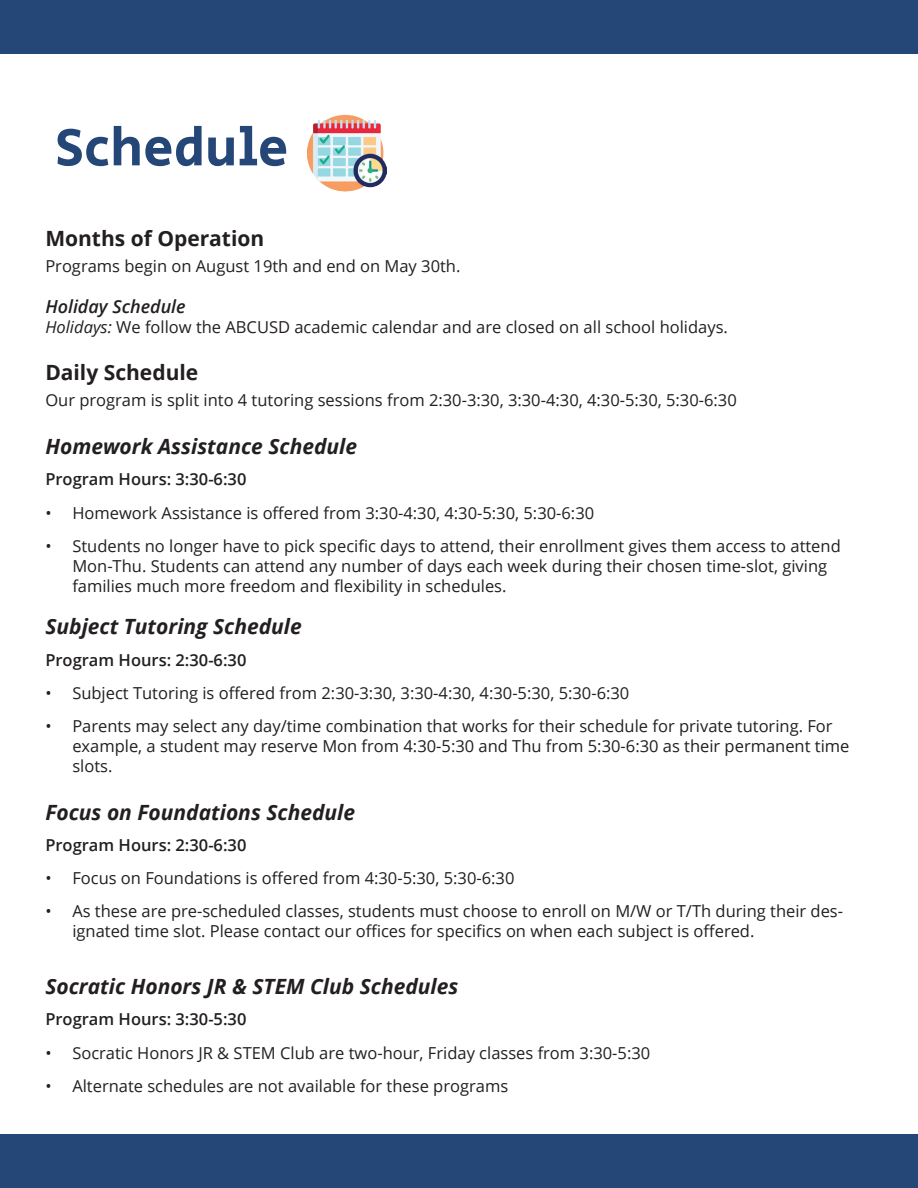
<style>
.page{position:relative;width:918px;height:1188px;background:#fff}
.page>*{position:absolute;margin:0;border:0;box-sizing:border-box;transform-origin:0 0}
.t1{font:54px "Secular One";color:#244777}
.t2{font:italic 700 21px "Open Sans";color:#231f20}
.t3{font:700 21px "Open Sans";color:#231f20}
.t4{font:italic 600 18px "Open Sans";color:#231f20}
.t5{font:16.5px/19.8px "Open Sans";color:#231f20}
.t6{font:600 16.5px "Open Sans";color:#231f20}
.s1{font-style:italic}
</style>
<div class="page">
<div style="left:0;top:0;width:918px;height:54px;background:#244777"></div>
<div style="left:0;top:1134px;width:918px;height:54px;background:#244777"></div>
<img style="left:308px;top:114px;width:79px;height:78px">
<h1 class="t1" style="left:55px;top:110px;width:235px">Schedule</h1>
<p class="t3" style="left:45px;top:224px;width:220px">Months of Operation</p>
<p class="t5" style="left:45px;top:256px;width:417px">Programs begin on August 19th and end on May 30th.</p>
<p class="t4" style="left:45px;top:294px;width:142px">Holiday Schedule</p>
<p class="t5" style="left:45px;top:317px;width:684px"><span class="s1">Holidays:</span> We follow the ABCUSD academic calendar and are closed on all school holidays.</p>
<p class="t3" style="left:45px;top:357px;width:154px">Daily Schedule</p>
<p class="t5" style="left:45px;top:390px;width:693px">Our program is split into 4 tutoring sessions from 2:30-3:30, 3:30-4:30, 4:30-5:30, 5:30-6:30</p>
<p class="t2" style="left:45px;top:432px;width:313px">Homework Assistance Schedule</p>
<p class="t6" style="left:45px;top:468px;width:203px">Program Hours: 3:30-6:30</p>
<p class="t5" style="left:45px;top:502px;width:550px">• Homework Assistance is offered from 3:30-4:30, 4:30-5:30, 5:30-6:30</p>
<p class="t5" style="left:72px;top:536px;width:770px;text-indent:-27px">• Students no longer have to pick specific days to attend, their enrollment gives them access to attend<br>Mon-Thu. Students can attend any number of days each week during their chosen time-slot, giving families much more freedom and flexibility in schedules.</p>
<p class="t2" style="left:45px;top:612px;width:258px">Subject Tutoring Schedule</p>
<p class="t6" style="left:45px;top:648px;width:203px">Program Hours: 2:30-6:30</p>
<p class="t5" style="left:45px;top:682px;width:586px">• Subject Tutoring is offered from 2:30-3:30, 3:30-4:30, 4:30-5:30, 5:30-6:30</p>
<p class="t5" style="left:72px;top:716px;width:779px;text-indent:-27px">• Parents may select any day/time combination that works for their schedule for private tutoring. For example, a student may reserve Mon from 4:30-5:30 and Thu from 5:30-6:30 as their permanent time slots.</p>
<p class="t2" style="left:45px;top:797px;width:311px">Focus on Foundations Schedule</p>
<p class="t6" style="left:45px;top:834px;width:203px">Program Hours: 2:30-6:30</p>
<p class="t5" style="left:45px;top:868px;width:471px">• Focus on Foundations is offered from 4:30-5:30, 5:30-6:30</p>
<p class="t5" style="left:72px;top:901px;width:772px;text-indent:-27px">• As these are pre-scheduled classes, students must choose to enroll on M/W or T/Th during their des&shy;ignated time slot. Please contact our offices for specifics on when each subject is offered.</p>
<p class="t2" style="left:45px;top:972px;width:415px">Socratic Honors JR &amp; STEM Club Schedules</p>
<p class="t6" style="left:45px;top:1008px;width:203px">Program Hours: 3:30-5:30</p>
<p class="t5" style="left:45px;top:1042px;width:606px">• Socratic Honors JR &amp; STEM Club are two-hour, Friday classes from 3:30-5:30</p>
<p class="t5" style="left:45px;top:1076px;width:464px">• Alternate schedules are not available for these programs</p>
</div>
